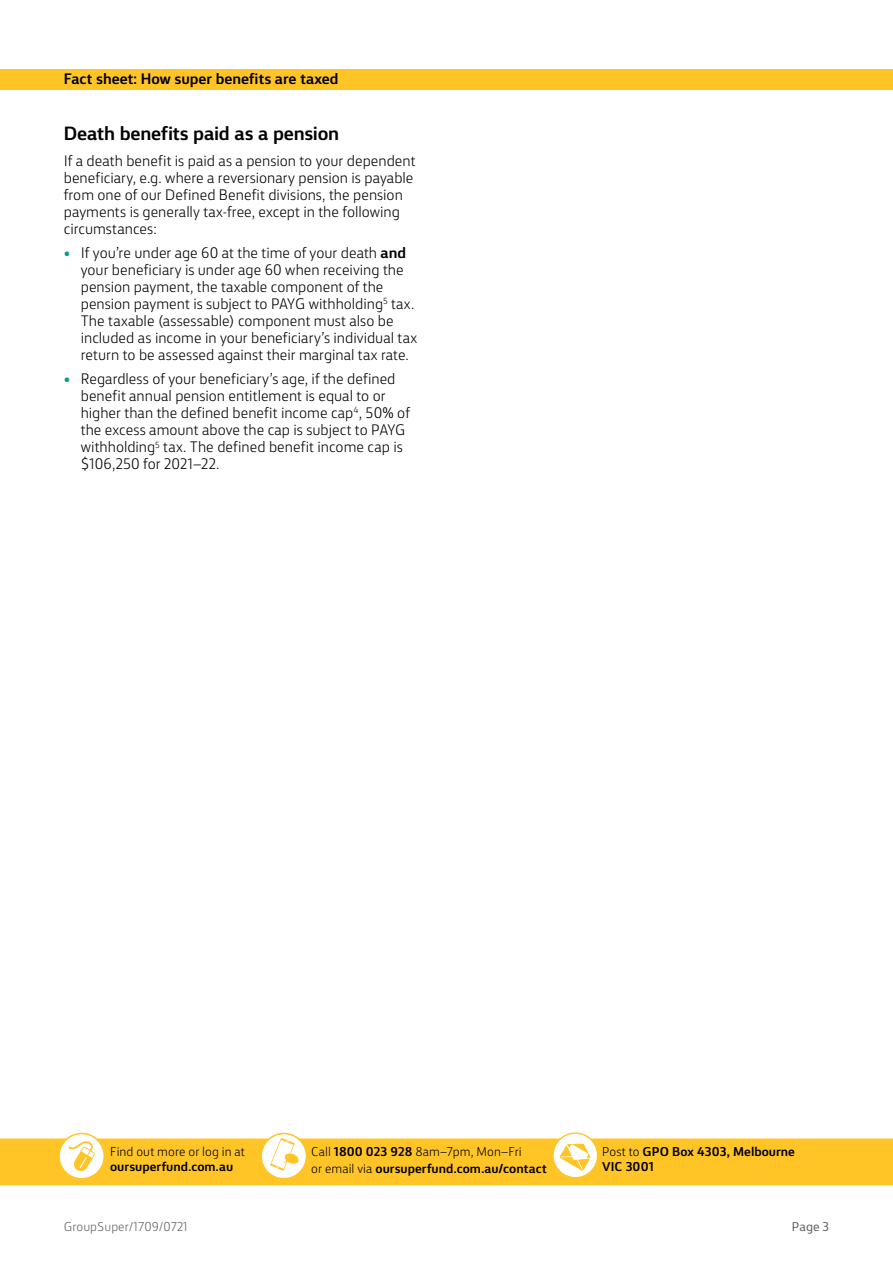
<style>
.page{position:relative;width:893px;height:1263px;background:#fff}
.page>*{position:absolute;margin:0;border:0;box-sizing:border-box;transform-origin:0 0}
.t1{font:700 18px "CBA Sans";letter-spacing:-.01em;color:#000}
.t2{font:300 14.25px/17.1px "CBA Sans";color:#000}
.t3{font:700 14.25px "CBA Sans";color:#000}
.t4{font:700 12px/16.5px "CBA Sans";letter-spacing:.005em;color:#000}
.t5{font:300 12px "CBA Sans";letter-spacing:.005em;color:#636466}
.t6{font:300 12px "CBA Sans";letter-spacing:.01em;color:#000}
.t7{font:12px "CBA Sans";color:#636466}
.s1{color:#0d9b87}
.s2{font-weight:700}
.s3{font-weight:300}
</style>
<div class="page">
<svg style="left:59px;top:1133px;width:45px;height:46px"></svg>
<div style="left:58px;top:1133px;width:47px;height:46px;border:2px solid #ffc425;border-radius:50%"></div>
<svg style="left:261px;top:1133px;width:45px;height:46px"></svg>
<div style="left:260px;top:1133px;width:47px;height:46px;border:2px solid #ffc425;border-radius:50%"></div>
<svg style="left:553px;top:1133px;width:45px;height:45px"></svg>
<svg style="left:0;top:1138px;width:893px;height:47px;background:#ffc938"></svg>
<div style="left:552px;top:1132px;width:46px;height:46px;border:1px solid #ffc425;border-radius:50%"></div>
<div style="left:0;top:69px;width:893px;height:21px;background:#ffc425"></div>
<p class="t3" style="left:64px;top:66px;width:276px">Fact sheet: How super benefits are taxed</p>
<p class="t1" style="left:64px;top:117px;width:277px">Death benefits paid as a pension</p>
<p class="t2" style="left:64px;top:151px;width:353px">If a death benefit is paid as a pension to your dependent beneficiary, e.g. where a reversionary pension is payable from one of our Defined Benefit divisions, the pension payments is generally tax-free, except in the following circumstances:</p>
<p class="t2" style="left:81px;top:243px;width:338px;text-indent:-17px"><span class="s1">•</span> If you’re under age 60 at the time of your death <span class="s2">and </span>your beneficiary is under age 60 when receiving the pension payment, the taxable component of the pension payment is subject to PAYG withholding<sup>5</sup> tax.<br>The taxable (assessable) component must also be included as income in your beneficiary’s individual tax return to be assessed against their marginal tax rate.</p>
<p class="t2" style="left:81px;top:369px;width:331px;text-indent:-17px"><span class="s1">•</span> Regardless of your beneficiary’s age, if the defined benefit annual pension entitlement is equal to or higher than the defined benefit income cap<sup>4</sup>, 50% of the excess amount above the cap is subject to PAYG withholding<sup>5</sup> tax. The defined benefit income cap is $106,250 for 2021–22.</p>
<p class="t6" style="left:110px;top:1142px;width:136px">Find out more or log in at</p>
<p class="t4" style="left:110px;top:1157px;width:125px">oursuperfund.com.au</p>
<p class="t4" style="left:311px;top:1142px;width:237px"><span class="s3">Call</span> 1800 023 928 <span class="s3">8am–7pm, Mon–Fri<br>or email via</span> oursuperfund.com.au/contact</p>
<p class="t4" style="left:602px;top:1143px;width:194px;line-height:14.4px"><span class="s3">Post to</span> GPO Box 4303, Melbourne<br>VIC 3001</p>
<p class="t5" style="left:64px;top:1217px;width:126px">GroupSuper/1709/0721</p>
<p class="t7" style="left:792px;top:1217px;width:39px">Page 3</p>
</div>
